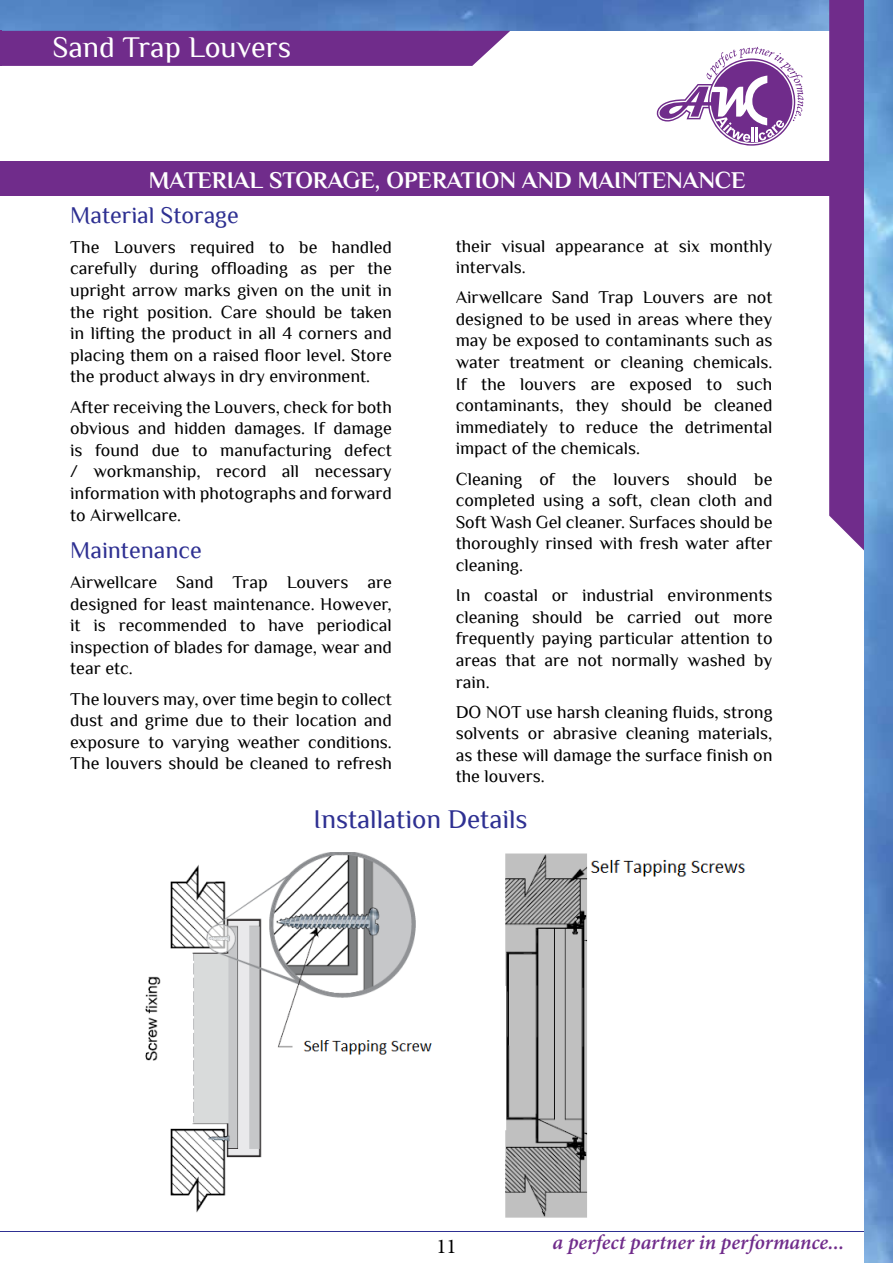
<style>
.page{position:relative;width:893px;height:1263px;background:#fff}
.page>*{position:absolute;margin:0;border:0;box-sizing:border-box;transform-origin:0 0}
.t1{font:30px "Philosopher";color:#fff}
.t2{font:27px "Philosopher";color:#2e3092}
.t3{font:700 24px "Philosopher";color:#fff}
.t4{font:24px "Philosopher";color:#2e3092}
.t5{font:italic 600 21px "Minion Pro";color:#702c8b}
.t6{font:21px "Minion Pro";color:#000}
.t7{font:18px/21.6px "Philosopher";color:#000;text-align:justify}
</style>
<div class="page">
<hr style="left:0;top:1231px;width:893px;height:1px;background:#2e3092">
<div style="left:0;top:161px;width:842px;height:34px;background:#702c8b"></div>
<img style="left:145px;top:852px;width:287px;height:361px">
<img style="left:505px;top:853px;width:241px;height:365px">
<svg style="left:656px;top:47px;width:148px;height:99px"></svg>
<img style="left:0;top:0;width:829px;height:31px">
<div style="left:0;top:31px;width:510px;height:35px;background:#702c8b"></div>
<svg style="left:829px;top:0;width:36px;height:558px;background:#773a93"></svg>
<img style="left:865px;top:0;width:28px;height:1263px">
<h1 class="t1" style="left:52px;top:31px;width:240px">Sand Trap Louvers</h1>
<h3 class="t3" style="left:149px;top:167px;width:598px">MATERIAL STORAGE, OPERATION AND MAINTENANCE</h3>
<h3 class="t4" style="left:70px;top:202px;width:170px">Material Storage</h3>
<p class="t7" style="left:70px;top:236px;width:323px">The Louvers required to be handled carefully during offloading as per the upright arrow marks given on the unit in the right position. Care should be taken in lifting the product in all 4 corners and placing them on a raised floor level. Store the product always in dry environment.</p>
<p class="t7" style="left:70px;top:396px;width:323px">After receiving the Louvers, check for both obvious and hidden damages. If damage is found due to manufacturing defect / workmanship, record all necessary information with photographs and forward to Airwellcare.</p>
<h3 class="t4" style="left:70px;top:537px;width:133px">Maintenance</h3>
<p class="t7" style="left:70px;top:571px;width:323px">Airwellcare Sand Trap Louvers are designed for least maintenance. However, it is recommended to have periodical inspection of blades for damage, wear and tear etc.</p>
<p class="t7" style="left:70px;top:688px;width:323px">The louvers may, over time begin to collect dust and grime due to their location and exposure to varying weather conditions.<br>The louvers should be cleaned to refresh</p>
<p class="t7" style="left:456px;top:235px;width:318px">their visual appearance at six monthly intervals.</p>
<p class="t7" style="left:456px;top:287px;width:318px">Airwellcare Sand Trap Louvers are not designed to be used in areas where they may be exposed to contaminants such as water treatment or cleaning chemicals.<br>If the louvers are exposed to such contaminants, they should be cleaned immediately to reduce the detrimental impact of the chemicals.</p>
<p class="t7" style="left:456px;top:468px;width:318px">Cleaning of the louvers should be completed using a soft, clean cloth and Soft Wash Gel cleaner. Surfaces should be thoroughly rinsed with fresh water after cleaning.</p>
<p class="t7" style="left:456px;top:584px;width:318px">In coastal or industrial environments cleaning should be carried out more frequently paying particular attention to areas that are not normally washed by rain.</p>
<p class="t7" style="left:456px;top:701px;width:318px">DO NOT use harsh cleaning fluids, strong solvents or abrasive cleaning materials, as these will damage the surface finish on the louvers.</p>
<h2 class="t2" style="left:314px;top:805px;width:215px">Installation Details</h2>
<p class="t6" style="left:436px;top:1232px;width:22px">11</p>
<p class="t5" style="left:553px;top:1227px;width:293px">a perfect partner in performance...</p>
</div>
